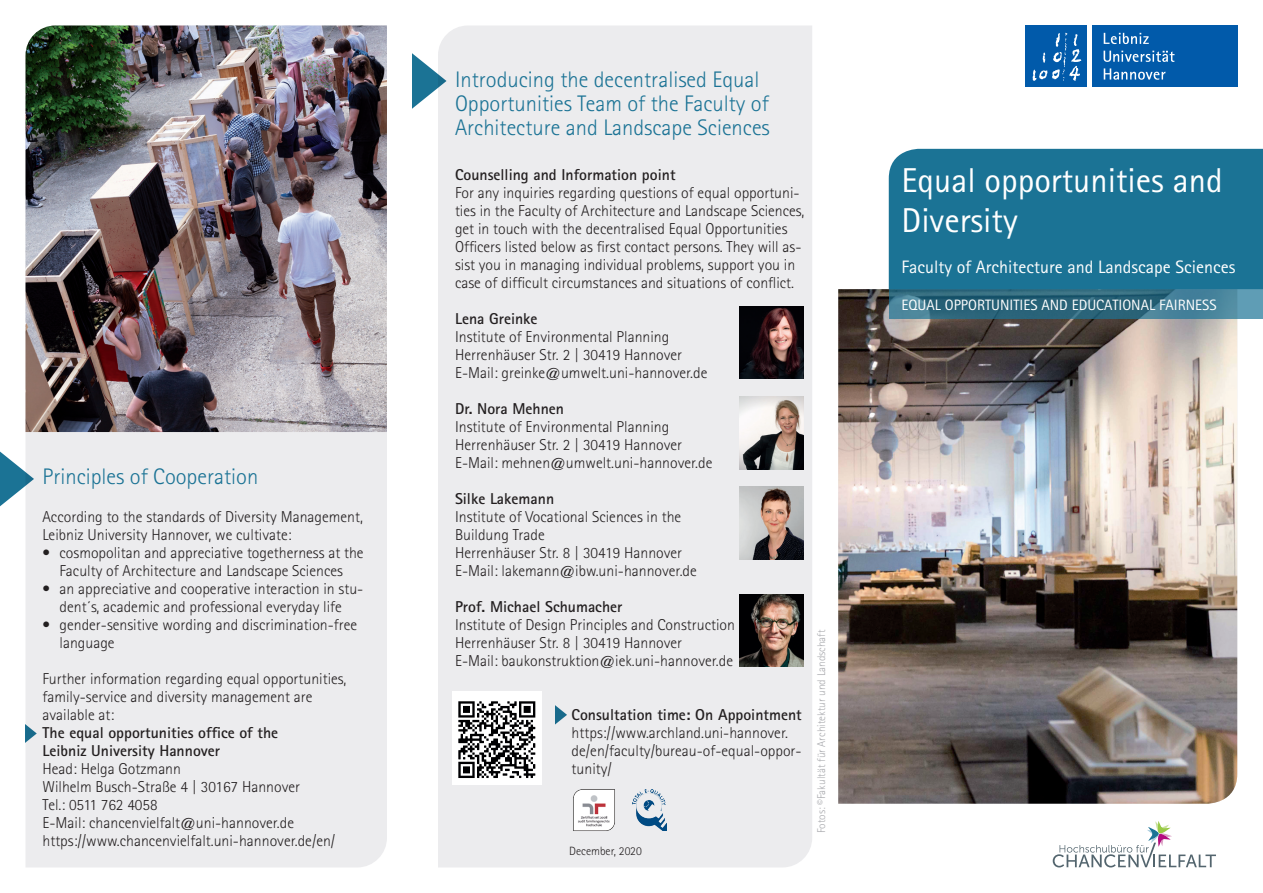
<style>
.page{position:relative;width:1263px;height:893px;background:#fff}
.page>*{position:absolute;margin:0;border:0;box-sizing:border-box;transform-origin:0 0}
.t1{font:34.5px/40.5px "Rotis Sans Serif";color:#fff}
.t2{font:300 22.5px/24px "Rotis Sans Serif";color:#1b7395}
.t3{font:18px "Rotis Sans Serif";color:#fff}
.t4{font:300 15.75px/18px "Rotis Sans Serif";color:#231f20}
.t5{font:700 15.75px/18px "Rotis Sans Serif";color:#231f20}
.t6{font:15px "Rotis Sans Serif";color:#fff}
.t7{font:300 12px "Rotis Sans Serif";color:#231f20}
.t8{font:300 11.25px "Rotis Sans Serif";color:#a8a9ad}
</style>
<div class="page">
<div style="left:26px;top:432px;width:361px;height:435px;background:#ececee"></div>
<img style="left:26px;top:26px;width:361px;height:406px">
<div style="left:438px;top:26px;width:374px;height:841px;background:#ececee"></div>
<img style="left:452px;top:691px;width:90px;height:94px">
<svg style="left:26px;top:721px;width:11px;height:25px"></svg>
<svg style="left:556px;top:703px;width:11px;height:24px"></svg>
<img style="left:571px;top:787px;width:46px;height:46px">
<img style="left:633px;top:790px;width:34px;height:40px">
<img style="left:838px;top:289px;width:399px;height:515px">
<svg style="left:889px;top:289px;width:374px;height:30px;background:#367187"></svg>
<div style="left:889px;top:149px;width:374px;height:140px;background:#1b7395"></div>
<div style="left:1092px;top:25px;width:145px;height:62px;background:#015aaa"></div>
<div style="left:1025px;top:25px;width:61px;height:62px;background:#015aaa"></div>
<svg style="left:1104px;top:33px;width:45px;height:11px"></svg>
<svg style="left:1103px;top:51px;width:71px;height:11px"></svg>
<svg style="left:1104px;top:68px;width:61px;height:12px"></svg>
<svg style="left:1032px;top:33px;width:49px;height:48px"></svg>
<svg style="left:1053px;top:821px;width:163px;height:46px"></svg>
<svg style="left:0;top:435px;width:34px;height:88px"></svg>
<svg style="left:412px;top:37px;width:34px;height:88px"></svg>
<img style="left:740px;top:306px;width:63px;height:73px">
<img style="left:740px;top:397px;width:63px;height:73px">
<img style="left:740px;top:487px;width:63px;height:73px">
<img style="left:740px;top:594px;width:63px;height:73px">
<h2 class="t2" style="left:43px;top:465px;width:217px">Principles of Cooperation</h2>
<p class="t4" style="left:43px;top:508px;width:322px">According to the standards of Diversity Management,<br>Leibniz University Hannover, we cultivate:</p>
<p class="t4" style="left:43px;top:544px;width:323px;text-align:center">• cosmopolitan and appreciative togetherness at the<br>Faculty of Architecture and Landscape Sciences</p>
<p class="t4" style="left:43px;top:580px;width:322px;text-align:center">• an appreciative and cooperative interaction in stu&shy;dent´s, academic and professional everyday life</p>
<p class="t4" style="left:60px;top:616px;width:299px;text-indent:-17px">• gender-sensitive wording and discrimination-free language</p>
<p class="t4" style="left:43px;top:670px;width:305px">Further information regarding equal opportunities, family-service and diversity management are available at:</p>
<p class="t5" style="left:43px;top:723px;width:237px">The equal opportunities office of the<br>Leibniz University Hannover</p>
<p class="t4" style="left:43px;top:760px;width:294px">Head: Helga Gotzmann<br>Wilhelm Busch-Straße 4 | 30167 Hannover<br>Tel.: 0511 762 4058<br>E-Mail: chancenvielfalt@uni-hannover.de https://www.chancenvielfalt.uni-hannover.de/en/</p>
<h2 class="t2" style="left:455px;top:68px;width:316px">Introducing the decentralised Equal<br>Opportunities Team of the Faculty of<br>Architecture and Landscape Sciences</h2>
<p class="t5" style="left:455px;top:165px;width:222px">Counselling and Information point</p>
<p class="t4" style="left:455px;top:184px;width:351px">For any inquiries regarding questions of equal opportuni&shy;ties in the Faculty of Architecture and Landscape Sciences, get in touch with the decentralised Equal Opportunities Officers listed below as first contact persons. They will as&shy;sist you in managing individual problems, support you in case of difficult circumstances and situations of conflict.</p>
<p class="t5" style="left:455px;top:309px;width:84px">Lena Greinke</p>
<p class="t4" style="left:455px;top:328px;width:254px">Institute of Environmental Planning<br>Herrenhäuser Str. 2 | 30419 Hannover<br>E-Mail: greinke@umwelt.uni-hannover.de</p>
<p class="t5" style="left:455px;top:399px;width:111px">Dr. Nora Mehnen</p>
<p class="t4" style="left:455px;top:418px;width:259px">Institute of Environmental Planning<br>Herrenhäuser Str. 2 | 30419 Hannover<br>E-Mail: mehnen@umwelt.uni-hannover.de</p>
<p class="t5" style="left:455px;top:489px;width:101px">Silke Lakemann</p>
<p class="t4" style="left:455px;top:508px;width:243px">Institute of Vocational Sciences in the Buildung Trade<br>Herrenhäuser Str. 8 | 30419 Hannover E-Mail: lakemann@ibw.uni-hannover.de</p>
<p class="t5" style="left:455px;top:597px;width:169px">Prof. Michael Schumacher</p>
<p class="t4" style="left:455px;top:616px;width:281px">Institute of Design Principles and Construction<br>Herrenhäuser Str. 8 | 30419 Hannover<br>E-Mail: baukonstruktion@iek.uni-hannover.de</p>
<p class="t5" style="left:572px;top:705px;width:232px">Consultation time: On Appointment</p>
<p class="t4" style="left:572px;top:724px;width:232px">https://www.archland.uni-hannover. de/en/faculty/bureau-of-equal-oppor&shy;tunity/</p>
<p class="t7" style="left:569px;top:844px;width:74px">December, 2020</p>
<p class="t8" style="left:815px;top:833px;width:206px;rotate:-90deg">Fotos: ©Fakultät für Architektur und Landschaft</p>
<h1 class="t1" style="left:901px;top:160px;width:323px">Equal opportunities and<br>Diversity</h1>
<p class="t3" style="left:901px;top:256px;width:335px">Faculty of Architecture and Landscape Sciences</p>
<p class="t6" style="left:901px;top:296px;width:316px">EQUAL OPPORTUNITIES AND EDUCATIONAL FAIRNESS</p>
</div>
